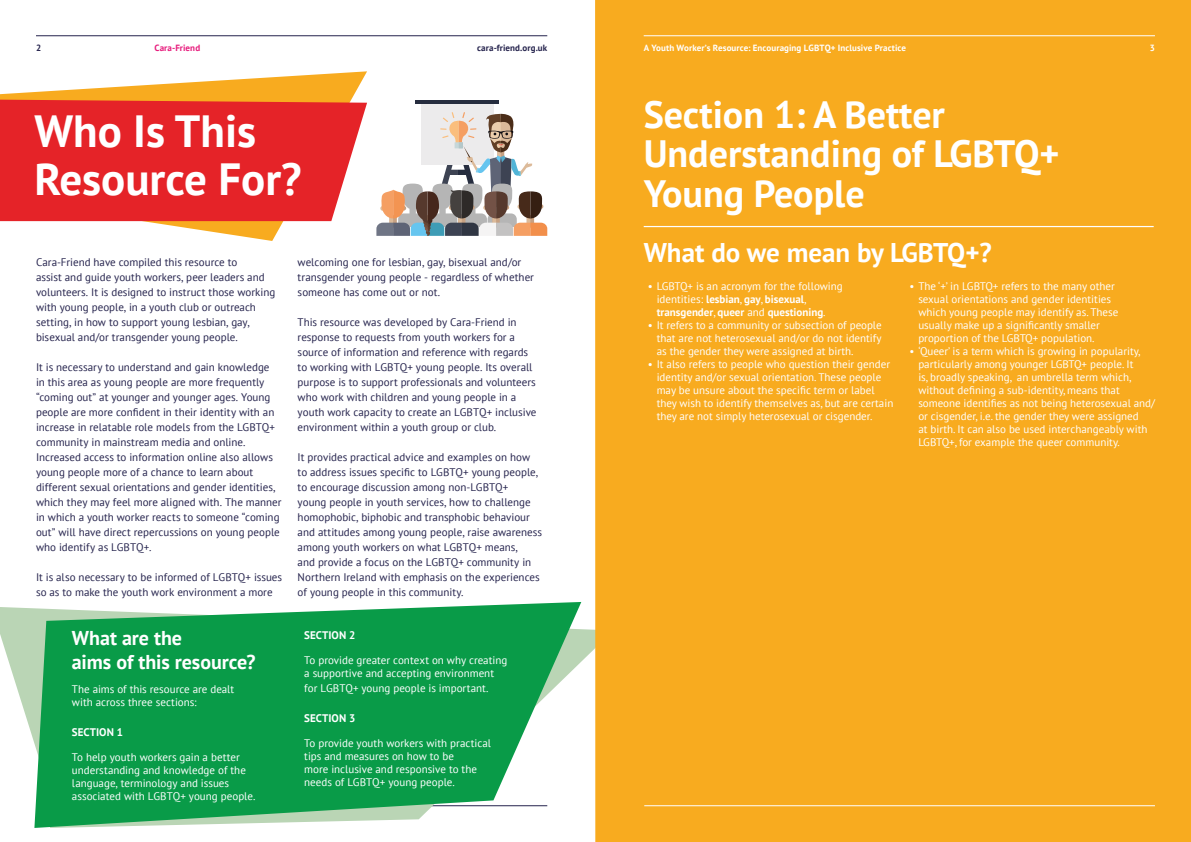
<style>
.page{position:relative;width:1191px;height:842px;background:#fff}
.page>*{position:absolute;margin:0;border:0;box-sizing:border-box;transform-origin:0 0}
.t1{font:700 45px/48px "PT Sans";color:#fff}
.t2{font:700 38px/39.6px "PT Sans";color:#fff}
.t3{font:700 27px "PT Sans";color:#fff}
.t4{font:700 20px/24px "PT Sans";letter-spacing:-.005em;color:#fff}
.t5{font:11px/15px "PT Sans";color:#25234d}
.t6{font:11px/13px "PT Sans";color:#fff}
.t7{font:700 11px "PT Sans";letter-spacing:.005em;color:#fff}
.t8{font:700 9px "PT Sans";letter-spacing:.01em;color:#fff}
.t9{font:700 9px "PT Sans";letter-spacing:.01em;color:#25234d}
.t10{font:700 9px "PT Sans";letter-spacing:.01em;color:#e71b7c}
.s1{font-weight:700}
</style>
<div class="page">
<hr style="left:36px;top:36px;width:511px;height:1px;background:#25234d">
<svg style="left:0;top:607px;width:595px;height:135px"></svg>
<svg style="left:34px;top:602px;width:547px;height:226px;background:#35ac67"></svg>
<div style="left:595px;top:0;width:596px;height:842px;background:#f8ab1f"></div>
<hr style="left:644px;top:805px;width:511px;height:1px;background:#fff">
<hr style="left:643px;top:36px;width:512px;height:1px;background:#fff">
<hr style="left:643px;top:226px;width:510px;height:1px;background:#fff">
<svg style="left:0;top:71px;width:367px;height:170px"></svg>
<div style="left:0;top:100px;width:367px;height:121px;background:#e52328"></div>
<div style="left:421px;top:104px;width:73px;height:60px;background:#ecebec"></div>
<hr style="left:415px;top:100px;width:84px;height:4px;background:#262d3f">
<svg style="left:376px;top:112px;width:171px;height:124px"></svg>
<p class="t9" style="left:36px;top:42px;width:7px">2</p>
<p class="t10" style="left:154px;top:42px;width:47px">Cara-Friend</p>
<p class="t9" style="left:477px;top:42px;width:71px">cara-friend.org.uk</p>
<p class="t8" style="left:643px;top:42px;width:264px">A Youth Worker’s Resource: Encouraging LGBTQ+ Inclusive Practice</p>
<p class="t8" style="left:1149px;top:42px;width:7px">3</p>
<h1 class="t1" style="left:34px;top:106px;width:269px">Who Is This<br>Resource For?</h1>
<p class="t5" style="left:36px;top:254px;width:241px">Cara-Friend have compiled this resource to<br>assist and guide youth workers, peer leaders and volunteers. It is designed to instruct those working with young people, in a youth club or outreach setting, in how to support young lesbian, gay, bisexual and/or transgender young people.</p>
<p class="t5" style="left:36px;top:359px;width:247px">It is necessary to understand and gain knowledge<br>in this area as young people are more frequently “coming out” at younger and younger ages. Young people are more confident in their identity with an increase in relatable role models from the LGBTQ+ community in mainstream media and online.<br>Increased access to information online also allows young people more of a chance to learn about different sexual orientations and gender identities, which they may feel more aligned with. The manner in which a youth worker reacts to someone “coming out” will have direct repercussions on young people who identify as LGBTQ+.</p>
<p class="t5" style="left:36px;top:570px;width:248px">It is also necessary to be informed of LGBTQ+ issues so as to make the youth work environment a more</p>
<h3 class="t4" style="left:72px;top:626px;width:185px">What are the<br>aims of this resource?</h3>
<p class="t6" style="left:72px;top:683px;width:164px">The aims of this resource are dealt with across three sections:</p>
<p class="t7" style="left:72px;top:725px;width:53px">SECTION 1</p>
<p class="t6" style="left:72px;top:751px;width:185px">To help youth workers gain a better understanding and knowledge of the language, terminology and issues associated with LGBTQ+ young people.</p>
<p class="t5" style="left:298px;top:255px;width:238px">welcoming one for lesbian, gay, bisexual and/or transgender young people - regardless of whether someone has come out or not.</p>
<p class="t5" style="left:298px;top:315px;width:240px">This resource was developed by Cara-Friend in response to requests from youth workers for a source of information and reference with regards to working with LGBTQ+ young people. Its overall purpose is to support professionals and volunteers who work with children and young people in a youth work capacity to create an LGBTQ+ inclusive environment within a youth group or club.</p>
<p class="t5" style="left:298px;top:450px;width:246px">It provides practical advice and examples on how to address issues specific to LGBTQ+ young people, to encourage discussion among non-LGBTQ+<br>young people in youth services, how to challenge homophobic, biphobic and transphobic behaviour and attitudes among young people, raise awareness among youth workers on what LGBTQ+ means,<br>and provide a focus on the LGBTQ+ community in Northern Ireland with emphasis on the experiences of young people in this community.</p>
<p class="t7" style="left:304px;top:627px;width:53px">SECTION 2</p>
<p class="t6" style="left:304px;top:653px;width:205px">To provide greater context on why creating a supportive and accepting environment</p>
<p class="t6" style="left:304px;top:681px;width:186px">for LGBTQ+ young people is important.</p>
<p class="t7" style="left:304px;top:710px;width:53px">SECTION 3</p>
<p class="t6" style="left:304px;top:736px;width:188px">To provide youth workers with practical tips and measures on how to be<br>more inclusive and responsive to the needs of LGBTQ+ young people.</p>
<h2 class="t2" style="left:643px;top:94px;width:417px">Section 1: A Better<br>Understanding of LGBTQ+<br>Young People</h2>
<h3 class="t3" style="left:643px;top:235px;width:350px">What do we mean by LGBTQ+?</h3>
<p class="t6" style="left:656px;top:279px;width:188px;text-indent:-9px">• LGBTQ+ is an acronym for the following identities: <span class="s1">lesbian</span>, <span class="s1">gay</span>, <span class="s1">bisexual</span>, <span class="s1">transgender</span>, <span class="s1">queer</span> and <span class="s1">questioning</span>.</p>
<p class="t6" style="left:656px;top:318px;width:227px;text-align:justify;text-indent:-9px">• It refers to a community or subsection of people that are not heterosexual and/or do not identify as the gender they were assigned at birth.</p>
<p class="t6" style="left:656px;top:357px;width:238px;text-indent:-9px">• It also refers to people who question their gender identity and/or sexual orientation. These people may be unsure about the specific term or label they wish to identify themselves as, but are certain they are not simply heterosexual or cisgender.</p>
<p class="t6" style="left:918px;top:279px;width:201px;text-indent:-9px">• The ‘+’ in LGBTQ+ refers to the many other sexual orientations and gender identities which young people may identify as. These usually make up a significantly smaller proportion of the LGBTQ+ population.</p>
<p class="t6" style="left:918px;top:344px;width:238px;text-indent:-9px">• ‘Queer’ is a term which is growing in popularity, particularly among younger LGBTQ+ people. It<br>is, broadly speaking, an umbrella term which, without defining a sub-identity, means that someone identifies as not being heterosexual and/ or cisgender, i.e. the gender they were assigned<br>at birth. It can also be used interchangeably with LGBTQ+, for example the queer community.</p>
</div>
